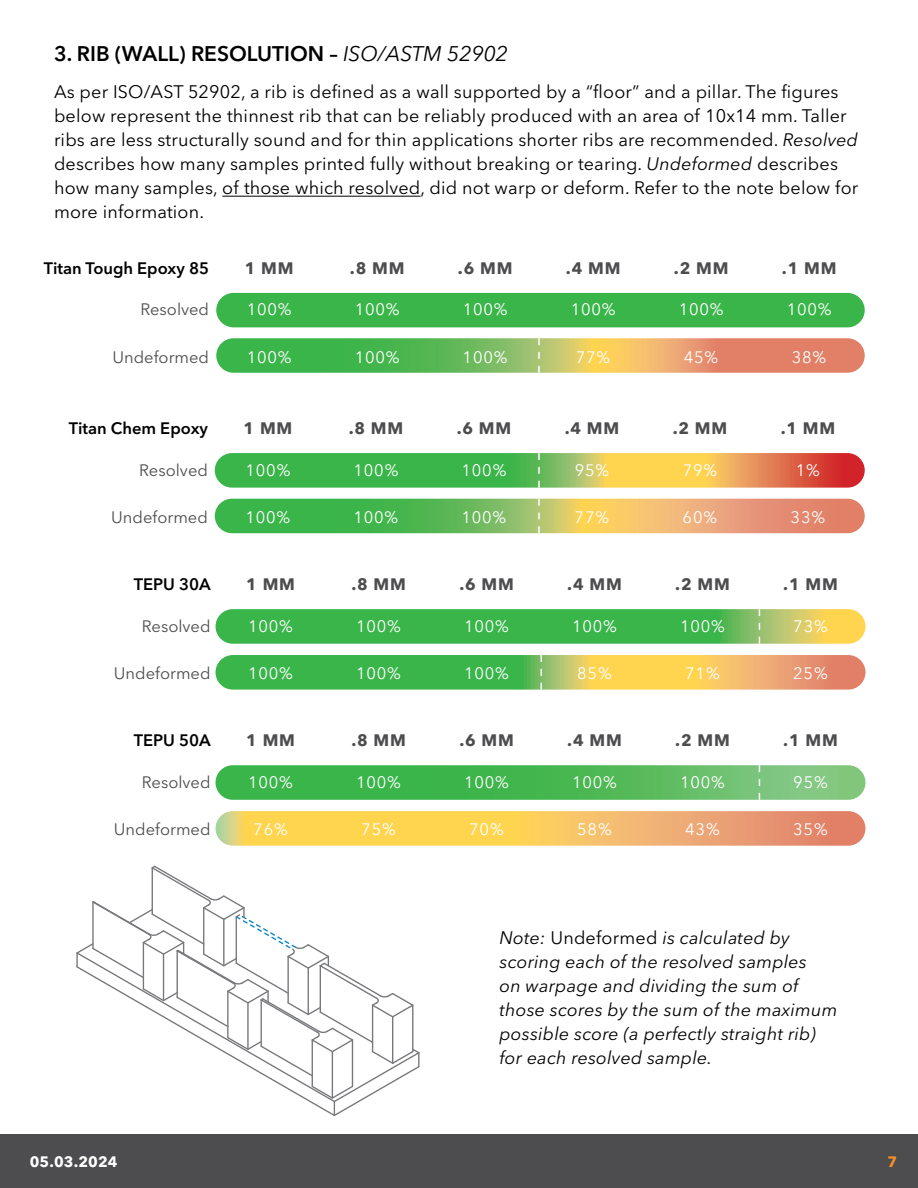
<style>
.page{position:relative;width:918px;height:1188px;background:#fff}
.page>*{position:absolute;margin:0;border:0;box-sizing:border-box;transform-origin:0 0}
.t1{font:600 21px "Avenir Next LT Pro";color:#000}
.t2{font:18px/24px "Avenir Next LT Pro";letter-spacing:.01em;color:#000}
.t3{font:italic 18px/24px "Avenir Next LT Pro";letter-spacing:.01em;color:#000}
.t4{font:16.5px "Avenir Next LT Pro";letter-spacing:.05em;color:#fff}
.t5{font:700 16.5px "Avenir Next LT Pro";letter-spacing:.05em;color:#4d4d4f}
.t6{font:16.5px "Avenir Next LT Pro";color:#4d4d4f}
.t7{font:600 16.5px "Avenir Next LT Pro";color:#000}
.t8{font:700 15px "Avenir Next LT Pro";letter-spacing:.01em;color:#fff}
.t9{font:700 15px "Avenir Next LT Pro";color:#f78f26}
.s1{font-weight:400;font-style:italic}
.s2{font-style:italic}
.s3{font-style:normal}
</style>
<div class="page">
<div style="left:0;top:1134px;width:918px;height:54px;background:#4d4d4f"></div>
<hr style="left:222px;top:196px;width:199px;height:1px;background:#000">
<div style="left:216px;top:293px;width:649px;height:34px;background:#39b54a;border-radius:17px"></div>
<svg style="left:216px;top:338px;width:649px;height:35px;background:#9dad60"></svg>
<svg style="left:538px;top:338px;width:2px;height:35px"></svg>
<svg style="left:215px;top:453px;width:650px;height:35px;background:#8eab50"></svg>
<svg style="left:215px;top:499px;width:650px;height:34px;background:#9db161"></svg>
<svg style="left:538px;top:453px;width:2px;height:35px"></svg>
<svg style="left:538px;top:499px;width:2px;height:34px"></svg>
<svg style="left:216px;top:609px;width:650px;height:35px;background:#58ba51"></svg>
<svg style="left:216px;top:655px;width:650px;height:35px;background:#94b858"></svg>
<svg style="left:541px;top:655px;width:1px;height:35px"></svg>
<svg style="left:759px;top:609px;width:1px;height:35px"></svg>
<svg style="left:216px;top:765px;width:650px;height:35px;background:#53bb5c"></svg>
<svg style="left:216px;top:811px;width:650px;height:35px;background:#f4bd63"></svg>
<svg style="left:759px;top:765px;width:1px;height:35px"></svg>
<svg style="left:76px;top:865px;width:344px;height:252px"></svg>
<p class="t1" style="left:54px;top:41px;width:456px">3. RIB (WALL) RESOLUTION – <span class="s1">ISO/ASTM 52902</span></p>
<p class="t2" style="left:54px;top:80px;width:806px">As per ISO/AST 52902, a rib is defined as a wall supported by a “floor” and a pillar. The figures below represent the thinnest rib that can be reliably produced with an area of 10x14 mm. Taller ribs are less structurally sound and for thin applications shorter ribs are recommended. <span class="s2">Resolved </span>describes how many samples printed fully without breaking or tearing. <span class="s2">Undeformed</span> describes how many samples, of those which resolved, did not warp or deform. Refer to the note below for more information.</p>
<p class="t7" style="left:44px;top:258px;width:167px">Titan Tough Epoxy 85</p>
<p class="t5" style="left:245px;top:258px;width:50px">1 MM</p>
<p class="t5" style="left:350px;top:258px;width:56px">.8 MM</p>
<p class="t5" style="left:458px;top:258px;width:56px">.6 MM</p>
<p class="t5" style="left:566px;top:258px;width:56px">.4 MM</p>
<p class="t5" style="left:674px;top:258px;width:56px">.2 MM</p>
<p class="t5" style="left:782px;top:258px;width:56px">.1 MM</p>
<p class="t6" style="left:140px;top:300px;width:70px">Resolved</p>
<p class="t4" style="left:247px;top:300px;width:46px">100%</p>
<p class="t4" style="left:355px;top:300px;width:46px">100%</p>
<p class="t4" style="left:463px;top:300px;width:46px">100%</p>
<p class="t4" style="left:571px;top:300px;width:46px">100%</p>
<p class="t4" style="left:679px;top:300px;width:46px">100%</p>
<p class="t4" style="left:787px;top:300px;width:46px">100%</p>
<p class="t6" style="left:112px;top:347px;width:98px">Undeformed</p>
<p class="t4" style="left:247px;top:347px;width:46px">100%</p>
<p class="t4" style="left:355px;top:347px;width:46px">100%</p>
<p class="t4" style="left:463px;top:347px;width:46px">100%</p>
<p class="t4" style="left:576px;top:347px;width:36px">77%</p>
<p class="t4" style="left:684px;top:347px;width:36px">45%</p>
<p class="t4" style="left:792px;top:347px;width:36px">38%</p>
<p class="t7" style="left:69px;top:418px;width:141px">Titan Chem Epoxy</p>
<p class="t5" style="left:244px;top:418px;width:50px">1 MM</p>
<p class="t5" style="left:349px;top:418px;width:56px">.8 MM</p>
<p class="t5" style="left:457px;top:418px;width:56px">.6 MM</p>
<p class="t5" style="left:565px;top:418px;width:56px">.4 MM</p>
<p class="t5" style="left:673px;top:418px;width:56px">.2 MM</p>
<p class="t5" style="left:781px;top:418px;width:56px">.1 MM</p>
<p class="t6" style="left:139px;top:460px;width:70px">Resolved</p>
<p class="t4" style="left:246px;top:460px;width:46px">100%</p>
<p class="t4" style="left:354px;top:460px;width:46px">100%</p>
<p class="t4" style="left:461px;top:460px;width:46px">100%</p>
<p class="t4" style="left:575px;top:460px;width:36px">95%</p>
<p class="t4" style="left:683px;top:460px;width:36px">79%</p>
<p class="t4" style="left:796px;top:460px;width:26px">1%</p>
<p class="t6" style="left:111px;top:507px;width:98px">Undeformed</p>
<p class="t4" style="left:245px;top:507px;width:46px">100%</p>
<p class="t4" style="left:353px;top:507px;width:46px">100%</p>
<p class="t4" style="left:461px;top:507px;width:46px">100%</p>
<p class="t4" style="left:575px;top:507px;width:36px">77%</p>
<p class="t4" style="left:683px;top:507px;width:36px">60%</p>
<p class="t4" style="left:791px;top:507px;width:36px">33%</p>
<p class="t7" style="left:134px;top:574px;width:79px">TEPU 30A</p>
<p class="t5" style="left:246px;top:574px;width:50px">1 MM</p>
<p class="t5" style="left:351px;top:574px;width:56px">.8 MM</p>
<p class="t5" style="left:459px;top:574px;width:56px">.6 MM</p>
<p class="t5" style="left:567px;top:574px;width:56px">.4 MM</p>
<p class="t5" style="left:675px;top:574px;width:56px">.2 MM</p>
<p class="t5" style="left:783px;top:574px;width:56px">.1 MM</p>
<p class="t6" style="left:142px;top:616px;width:70px">Resolved</p>
<p class="t4" style="left:248px;top:616px;width:46px">100%</p>
<p class="t4" style="left:356px;top:616px;width:46px">100%</p>
<p class="t4" style="left:464px;top:616px;width:46px">100%</p>
<p class="t4" style="left:572px;top:616px;width:46px">100%</p>
<p class="t4" style="left:680px;top:616px;width:46px">100%</p>
<p class="t4" style="left:793px;top:616px;width:36px">73%</p>
<p class="t6" style="left:114px;top:663px;width:98px">Undeformed</p>
<p class="t4" style="left:248px;top:663px;width:46px">100%</p>
<p class="t4" style="left:356px;top:663px;width:46px">100%</p>
<p class="t4" style="left:464px;top:663px;width:46px">100%</p>
<p class="t4" style="left:577px;top:663px;width:36px">85%</p>
<p class="t4" style="left:685px;top:663px;width:36px">71%</p>
<p class="t4" style="left:793px;top:663px;width:36px">25%</p>
<p class="t7" style="left:134px;top:730px;width:79px">TEPU 50A</p>
<p class="t5" style="left:246px;top:730px;width:50px">1 MM</p>
<p class="t5" style="left:351px;top:730px;width:56px">.8 MM</p>
<p class="t5" style="left:459px;top:730px;width:56px">.6 MM</p>
<p class="t5" style="left:567px;top:730px;width:56px">.4 MM</p>
<p class="t5" style="left:675px;top:730px;width:56px">.2 MM</p>
<p class="t5" style="left:783px;top:730px;width:56px">.1 MM</p>
<p class="t6" style="left:142px;top:772px;width:70px">Resolved</p>
<p class="t4" style="left:248px;top:772px;width:46px">100%</p>
<p class="t4" style="left:356px;top:772px;width:46px">100%</p>
<p class="t4" style="left:464px;top:772px;width:46px">100%</p>
<p class="t4" style="left:572px;top:772px;width:46px">100%</p>
<p class="t4" style="left:680px;top:772px;width:46px">100%</p>
<p class="t4" style="left:793px;top:772px;width:36px">95%</p>
<p class="t6" style="left:114px;top:819px;width:98px">Undeformed</p>
<p class="t4" style="left:253px;top:819px;width:36px">76%</p>
<p class="t4" style="left:361px;top:819px;width:36px">75%</p>
<p class="t4" style="left:469px;top:819px;width:36px">70%</p>
<p class="t4" style="left:577px;top:819px;width:36px">58%</p>
<p class="t4" style="left:685px;top:819px;width:36px">43%</p>
<p class="t4" style="left:793px;top:819px;width:36px">35%</p>
<p class="t3" style="left:500px;top:926px;width:339px">Note: <span class="s3">Undeformed</span> is calculated by scoring each of the resolved samples<br>on warpage and dividing the sum of those scores by the sum of the maximum possible score (a perfectly straight rib) for each resolved sample.</p>
<p class="t8" style="left:30px;top:1152px;width:89px">05.03.2024</p>
<p class="t9" style="left:887px;top:1152px;width:11px">7</p>
</div>
